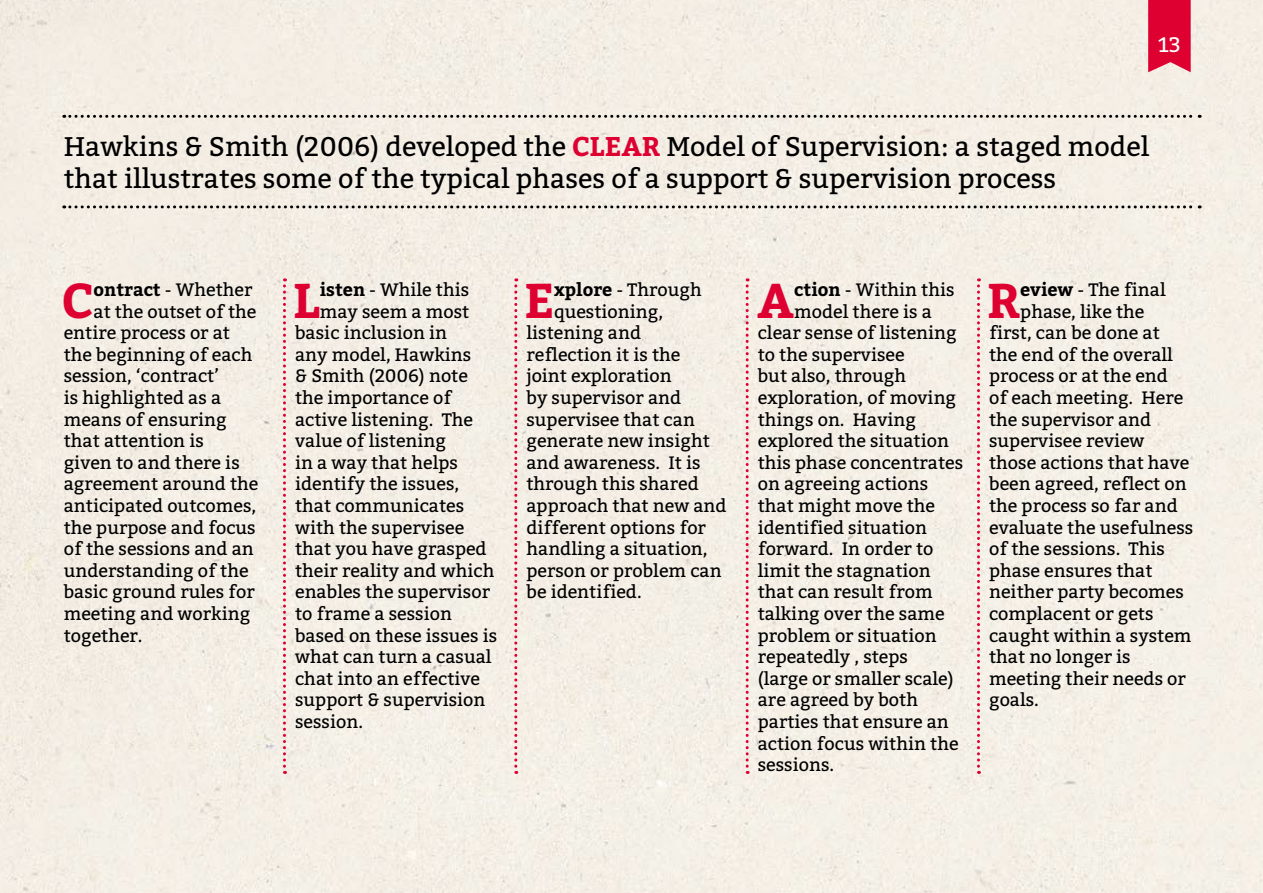
<style>
.page{position:relative;width:1263px;height:893px;background:#f4eee5}
.page>*{position:absolute;margin:0;border:0;box-sizing:border-box;transform-origin:0 0}
.t1{font:700 48.6px "Bitter";color:#dd0031}
.t2{font:27px/32.4px "Bitter";color:#000}
.t3{font:21px "Bitter";color:#fff}
.t4{font:18px "Bitter";color:#000}
.s1{font-weight:700;color:#dd0031}
.s2{font-weight:700}
</style>
<div class="page">
<svg style="left:1148px;top:0;width:43px;height:72px;background:#de123e"></svg>
<svg style="left:283px;top:278px;width:3px;height:496px"></svg>
<svg style="left:514px;top:278px;width:3px;height:496px"></svg>
<svg style="left:746px;top:278px;width:3px;height:496px"></svg>
<svg style="left:977px;top:278px;width:3px;height:496px"></svg>
<svg style="left:64px;top:205px;width:1136px;height:3px"></svg>
<svg style="left:64px;top:115px;width:1136px;height:3px"></svg>
<p class="t3" style="left:1158px;top:33px;width:24px">13</p>
<h2 class="t2" style="left:64px;top:130px;width:1087px">Hawkins &amp; Smith (2006) developed the <span class="s1">CLEAR</span> Model of Supervision: a staged model that illustrates some of the typical phases of a support &amp; supervision process</h2>
<h1 class="t1" style="left:62px;top:271px;width:33px">C</h1>
<p class="t4" style="left:94px;top:279px;width:160px"><span class="s2">ontract</span> - Whether</p>
<p class="t4" style="left:94px;top:301px;width:164px">at the outset of the</p>
<p class="t4" style="left:64px;top:322px;width:168px">entire process or at</p>
<p class="t4" style="left:64px;top:344px;width:190px">the beginning of each</p>
<p class="t4" style="left:64px;top:366px;width:157px">session, ‘contract’</p>
<p class="t4" style="left:64px;top:387px;width:159px">is highlighted as a</p>
<p class="t4" style="left:64px;top:409px;width:164px">means of ensuring</p>
<p class="t4" style="left:64px;top:430px;width:142px">that attention is</p>
<p class="t4" style="left:64px;top:452px;width:178px">given to and there is</p>
<p class="t4" style="left:64px;top:474px;width:196px">agreement around the</p>
<p class="t4" style="left:64px;top:495px;width:194px">anticipated outcomes,</p>
<p class="t4" style="left:64px;top:517px;width:194px">the purpose and focus</p>
<p class="t4" style="left:64px;top:538px;width:192px">of the sessions and an</p>
<p class="t4" style="left:64px;top:560px;width:186px">understanding of the</p>
<p class="t4" style="left:64px;top:582px;width:193px">basic ground rules for</p>
<p class="t4" style="left:64px;top:603px;width:188px">meeting and working</p>
<p class="t4" style="left:64px;top:625px;width:80px">together.</p>
<h1 class="t1" style="left:294px;top:271px;width:28px">L</h1>
<p class="t4" style="left:320px;top:279px;width:151px"><span class="s2">isten</span> - While this</p>
<p class="t4" style="left:320px;top:301px;width:151px">may seem a most</p>
<p class="t4" style="left:295px;top:322px;width:153px">basic inclusion in</p>
<p class="t4" style="left:295px;top:344px;width:178px">any model, Hawkins</p>
<p class="t4" style="left:295px;top:366px;width:174px">&amp; Smith (2006) note</p>
<p class="t4" style="left:295px;top:387px;width:158px">the importance of</p>
<p class="t4" style="left:295px;top:409px;width:179px">active listening. The</p>
<p class="t4" style="left:295px;top:430px;width:153px">value of listening</p>
<p class="t4" style="left:295px;top:452px;width:164px">in a way that helps</p>
<p class="t4" style="left:295px;top:474px;width:166px">identify the issues,</p>
<p class="t4" style="left:295px;top:495px;width:171px">that communicates</p>
<p class="t4" style="left:295px;top:517px;width:171px">with the supervisee</p>
<p class="t4" style="left:295px;top:538px;width:193px">that you have grasped</p>
<p class="t4" style="left:295px;top:560px;width:201px">their reality and which</p>
<p class="t4" style="left:295px;top:582px;width:196px">enables the supervisor</p>
<p class="t4" style="left:295px;top:603px;width:158px">to frame a session</p>
<p class="t4" style="left:295px;top:625px;width:204px">based on these issues is</p>
<p class="t4" style="left:295px;top:646px;width:198px">what can turn a casual</p>
<p class="t4" style="left:295px;top:668px;width:186px">chat into an effective</p>
<p class="t4" style="left:295px;top:690px;width:192px">support &amp; supervision</p>
<p class="t4" style="left:295px;top:711px;width:69px">session.</p>
<h1 class="t1" style="left:524px;top:271px;width:32px">E</h1>
<p class="t4" style="left:554px;top:279px;width:149px"><span class="s2">xplore</span> - Through</p>
<p class="t4" style="left:554px;top:301px;width:110px">questioning,</p>
<p class="t4" style="left:526px;top:322px;width:116px">listening and</p>
<p class="t4" style="left:526px;top:344px;width:156px">reflection it is the</p>
<p class="t4" style="left:526px;top:366px;width:147px">joint exploration</p>
<p class="t4" style="left:526px;top:387px;width:156px">by supervisor and</p>
<p class="t4" style="left:526px;top:409px;width:170px">supervisee that can</p>
<p class="t4" style="left:526px;top:430px;width:185px">generate new insight</p>
<p class="t4" style="left:526px;top:452px;width:176px">and awareness. It is</p>
<p class="t4" style="left:526px;top:474px;width:174px">through this shared</p>
<p class="t4" style="left:526px;top:495px;width:202px">approach that new and</p>
<p class="t4" style="left:526px;top:517px;width:181px">different options for</p>
<p class="t4" style="left:526px;top:538px;width:183px">handling a situation,</p>
<p class="t4" style="left:526px;top:560px;width:197px">person or problem can</p>
<p class="t4" style="left:526px;top:582px;width:117px">be identified.</p>
<h1 class="t1" style="left:757px;top:271px;width:39px">A</h1>
<p class="t4" style="left:794px;top:279px;width:162px"><span class="s2">ction</span> - Within this</p>
<p class="t4" style="left:794px;top:301px;width:139px">model there is a</p>
<p class="t4" style="left:758px;top:322px;width:200px">clear sense of listening</p>
<p class="t4" style="left:758px;top:344px;width:148px">to the supervisee</p>
<p class="t4" style="left:758px;top:366px;width:150px">but also, through</p>
<p class="t4" style="left:758px;top:387px;width:200px">exploration, of moving</p>
<p class="t4" style="left:758px;top:409px;width:160px">things on. Having</p>
<p class="t4" style="left:758px;top:430px;width:193px">explored the situation</p>
<p class="t4" style="left:758px;top:452px;width:207px">this phase concentrates</p>
<p class="t4" style="left:758px;top:474px;width:172px">on agreeing actions</p>
<p class="t4" style="left:758px;top:495px;width:179px">that might move the</p>
<p class="t4" style="left:758px;top:517px;width:171px">identified situation</p>
<p class="t4" style="left:758px;top:538px;width:177px">forward. In order to</p>
<p class="t4" style="left:758px;top:560px;width:174px">limit the stagnation</p>
<p class="t4" style="left:758px;top:582px;width:176px">that can result from</p>
<p class="t4" style="left:758px;top:603px;width:188px">talking over the same</p>
<p class="t4" style="left:758px;top:625px;width:180px">problem or situation</p>
<p class="t4" style="left:758px;top:646px;width:152px">repeatedly , steps</p>
<p class="t4" style="left:758px;top:668px;width:197px">(large or smaller scale)</p>
<p class="t4" style="left:758px;top:690px;width:162px">are agreed by both</p>
<p class="t4" style="left:758px;top:711px;width:193px">parties that ensure an</p>
<p class="t4" style="left:758px;top:733px;width:202px">action focus within the</p>
<p class="t4" style="left:758px;top:754px;width:78px">sessions.</p>
<h1 class="t1" style="left:987px;top:271px;width:35px">R</h1>
<p class="t4" style="left:1020px;top:279px;width:147px"><span class="s2">eview</span> - The final</p>
<p class="t4" style="left:1020px;top:301px;width:126px">phase, like the</p>
<p class="t4" style="left:989px;top:322px;width:172px">first, can be done at</p>
<p class="t4" style="left:989px;top:344px;width:185px">the end of the overall</p>
<p class="t4" style="left:989px;top:366px;width:180px">process or at the end</p>
<p class="t4" style="left:989px;top:387px;width:196px">of each meeting. Here</p>
<p class="t4" style="left:989px;top:409px;width:164px">the supervisor and</p>
<p class="t4" style="left:989px;top:430px;width:157px">supervisee review</p>
<p class="t4" style="left:989px;top:452px;width:202px">those actions that have</p>
<p class="t4" style="left:989px;top:474px;width:199px">been agreed, reflect on</p>
<p class="t4" style="left:989px;top:495px;width:190px">the process so far and</p>
<p class="t4" style="left:989px;top:517px;width:206px">evaluate the usefulness</p>
<p class="t4" style="left:989px;top:538px;width:177px">of the sessions. This</p>
<p class="t4" style="left:989px;top:560px;width:165px">phase ensures that</p>
<p class="t4" style="left:989px;top:582px;width:196px">neither party becomes</p>
<p class="t4" style="left:989px;top:603px;width:166px">complacent or gets</p>
<p class="t4" style="left:989px;top:625px;width:204px">caught within a system</p>
<p class="t4" style="left:989px;top:646px;width:143px">that no longer is</p>
<p class="t4" style="left:989px;top:668px;width:198px">meeting their needs or</p>
<p class="t4" style="left:989px;top:690px;width:51px">goals.</p>
</div>
